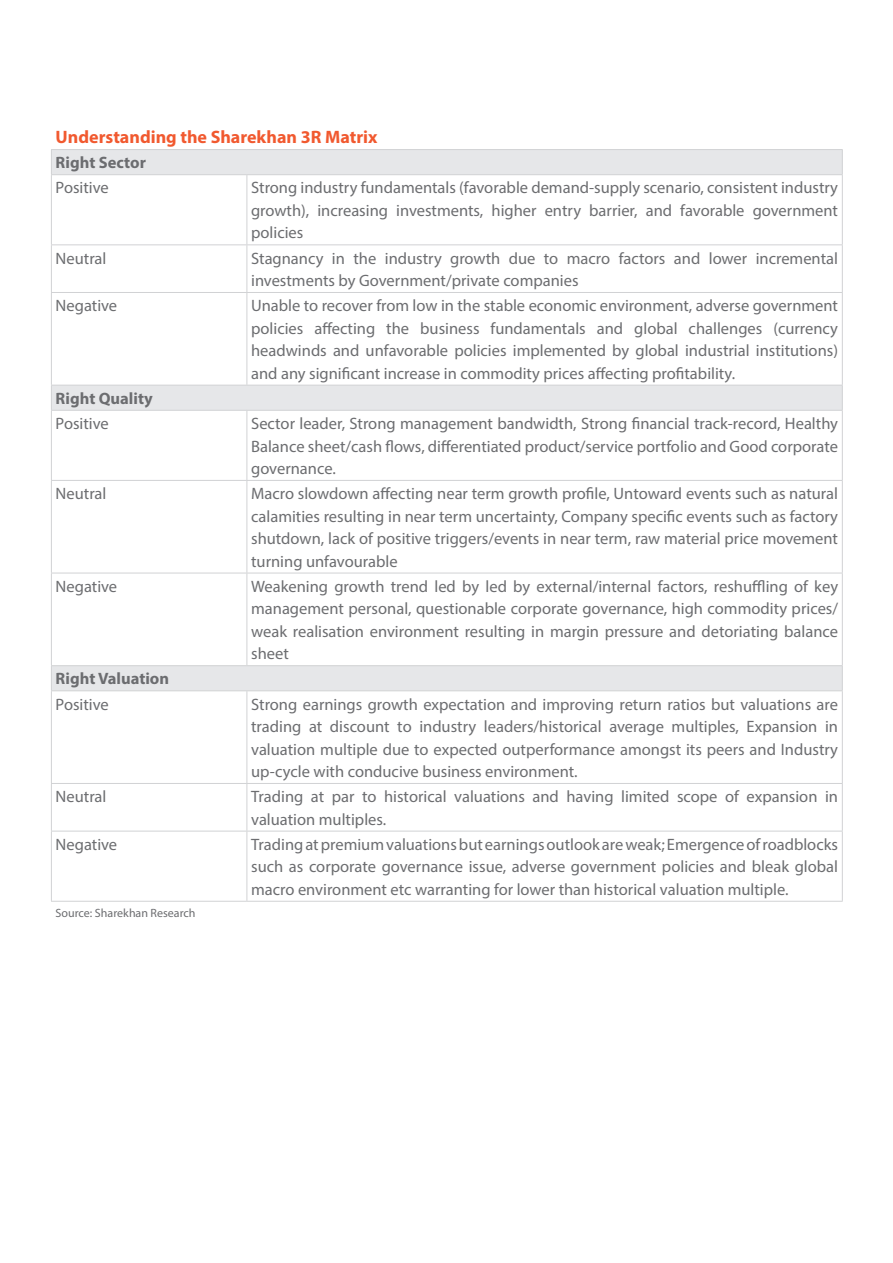
<style>
.page{position:relative;width:893px;height:1263px;background:#fff}
.page>*{position:absolute;margin:0;border:0;box-sizing:border-box;transform-origin:0 0}
.t1{font:700 18px "Myriad Pro";color:#f1592f}
.t2{font:16.5px/22.5px "Myriad Pro";color:#6c6d70;text-align:justify}
.t3{font:700 16.5px "Myriad Pro";color:#6c6d70}
.t4{font:12px "Myriad Pro";color:#6c6d70}
</style>
<div class="page">
<svg style="left:52px;top:150px;width:790px;height:540px"></svg>
<hr style="left:51px;top:174px;width:196px;height:1px;background:#d1d2d4">
<hr style="left:247px;top:174px;width:596px;height:1px;background:#d1d2d4">
<hr style="left:51px;top:244px;width:196px;height:1px;background:#d1d2d4">
<hr style="left:247px;top:244px;width:596px;height:1px;background:#d1d2d4">
<hr style="left:51px;top:292px;width:196px;height:1px;background:#d1d2d4">
<hr style="left:247px;top:292px;width:596px;height:1px;background:#d1d2d4">
<hr style="left:51px;top:410px;width:196px;height:1px;background:#d1d2d4">
<hr style="left:247px;top:410px;width:596px;height:1px;background:#d1d2d4">
<hr style="left:51px;top:480px;width:196px;height:1px;background:#d1d2d4">
<hr style="left:247px;top:480px;width:596px;height:1px;background:#d1d2d4">
<hr style="left:51px;top:573px;width:196px;height:1px;background:#d1d2d4">
<hr style="left:247px;top:573px;width:596px;height:1px;background:#d1d2d4">
<hr style="left:51px;top:690px;width:196px;height:1px;background:#d1d2d4">
<hr style="left:247px;top:690px;width:596px;height:1px;background:#d1d2d4">
<hr style="left:51px;top:783px;width:196px;height:1px;background:#d1d2d4">
<hr style="left:247px;top:783px;width:596px;height:1px;background:#d1d2d4">
<hr style="left:51px;top:831px;width:196px;height:1px;background:#d1d2d4">
<hr style="left:247px;top:831px;width:596px;height:1px;background:#d1d2d4">
<hr style="left:51px;top:149px;width:196px;height:1px;background:#d1d2d4">
<svg style="left:51px;top:150px;width:1px;height:24px"></svg>
<hr style="left:247px;top:149px;width:596px;height:1px;background:#d1d2d4">
<svg style="left:842px;top:150px;width:1px;height:24px"></svg>
<hr style="left:51px;top:175px;width:1px;height:69px;background:#d1d2d4">
<hr style="left:842px;top:175px;width:1px;height:69px;background:#d1d2d4">
<hr style="left:51px;top:245px;width:1px;height:47px;background:#d1d2d4">
<hr style="left:842px;top:245px;width:1px;height:47px;background:#d1d2d4">
<hr style="left:51px;top:293px;width:1px;height:92px;background:#d1d2d4">
<hr style="left:842px;top:293px;width:1px;height:92px;background:#d1d2d4">
<svg style="left:51px;top:386px;width:1px;height:24px"></svg>
<svg style="left:842px;top:386px;width:1px;height:24px"></svg>
<hr style="left:51px;top:411px;width:1px;height:69px;background:#d1d2d4">
<hr style="left:842px;top:411px;width:1px;height:69px;background:#d1d2d4">
<hr style="left:51px;top:481px;width:1px;height:92px;background:#d1d2d4">
<hr style="left:842px;top:481px;width:1px;height:92px;background:#d1d2d4">
<hr style="left:51px;top:573px;width:1px;height:92px;background:#d1d2d4">
<hr style="left:842px;top:573px;width:1px;height:92px;background:#d1d2d4">
<svg style="left:51px;top:666px;width:1px;height:24px"></svg>
<svg style="left:842px;top:666px;width:1px;height:24px"></svg>
<hr style="left:51px;top:691px;width:1px;height:92px;background:#d1d2d4">
<hr style="left:842px;top:691px;width:1px;height:92px;background:#d1d2d4">
<hr style="left:51px;top:784px;width:1px;height:47px;background:#d1d2d4">
<hr style="left:842px;top:784px;width:1px;height:47px;background:#d1d2d4">
<hr style="left:51px;top:831px;width:1px;height:70px;background:#d1d2d4">
<hr style="left:842px;top:831px;width:1px;height:70px;background:#d1d2d4">
<hr style="left:51px;top:901px;width:196px;height:1px;background:#d1d2d4">
<hr style="left:247px;top:901px;width:596px;height:1px;background:#d1d2d4">
<hr style="left:51px;top:385px;width:196px;height:1px;background:#d1d2d4">
<hr style="left:247px;top:385px;width:596px;height:1px;background:#d1d2d4">
<hr style="left:51px;top:665px;width:196px;height:1px;background:#d1d2d4">
<hr style="left:247px;top:665px;width:596px;height:1px;background:#d1d2d4">
<hr style="left:247px;top:175px;width:1px;height:69px;background:#d1d2d4">
<hr style="left:247px;top:245px;width:1px;height:47px;background:#d1d2d4">
<hr style="left:247px;top:293px;width:1px;height:92px;background:#d1d2d4">
<hr style="left:247px;top:411px;width:1px;height:69px;background:#d1d2d4">
<hr style="left:247px;top:481px;width:1px;height:92px;background:#d1d2d4">
<hr style="left:247px;top:573px;width:1px;height:92px;background:#d1d2d4">
<hr style="left:247px;top:691px;width:1px;height:92px;background:#d1d2d4">
<hr style="left:247px;top:784px;width:1px;height:47px;background:#d1d2d4">
<hr style="left:247px;top:831px;width:1px;height:70px;background:#d1d2d4">
<p class="t1" style="left:56px;top:125px;width:323px">Understanding the Sharekhan 3R Matrix</p>
<p class="t3" style="left:56px;top:152px;width:92px">Right Sector</p>
<p class="t2" style="left:56px;top:176px;width:55px">Positive</p>
<p class="t2" style="left:251px;top:176px;width:588px">Strong industry fundamentals (favorable demand-supply scenario, consistent industry growth), increasing investments, higher entry barrier, and favorable government policies</p>
<p class="t2" style="left:56px;top:247px;width:52px">Neutral</p>
<p class="t2" style="left:251px;top:247px;width:588px">Stagnancy in the industry growth due to macro factors and lower incremental investments by Government/private companies</p>
<p class="t2" style="left:56px;top:294px;width:63px">Negative</p>
<p class="t2" style="left:251px;top:294px;width:588px">Unable to recover from low in the stable economic environment, adverse government policies affecting the business fundamentals and global challenges (currency headwinds and unfavorable policies implemented by global industrial institutions) and any significant increase in commodity prices affecting profitability.</p>
<p class="t3" style="left:56px;top:388px;width:99px">Right Quality</p>
<p class="t2" style="left:56px;top:412px;width:55px">Positive</p>
<p class="t2" style="left:251px;top:412px;width:588px">Sector leader, Strong management bandwidth, Strong financial track-record, Healthy Balance sheet/cash flows, differentiated product/service portfolio and Good corporate governance.</p>
<p class="t2" style="left:56px;top:482px;width:52px">Neutral</p>
<p class="t2" style="left:251px;top:482px;width:588px">Macro slowdown affecting near term growth profile, Untoward events such as natural calamities resulting in near term uncertainty, Company specific events such as factory shutdown, lack of positive triggers/events in near term, raw material price movement turning unfavourable</p>
<p class="t2" style="left:56px;top:575px;width:63px">Negative</p>
<p class="t2" style="left:251px;top:575px;width:588px">Weakening growth trend led by led by external/internal factors, reshuffling of key management personal, questionable corporate governance, high commodity prices/ weak realisation environment resulting in margin pressure and detoriating balance sheet</p>
<p class="t3" style="left:56px;top:668px;width:115px">Right Valuation</p>
<p class="t2" style="left:56px;top:692px;width:55px">Positive</p>
<p class="t2" style="left:251px;top:692px;width:588px">Strong earnings growth expectation and improving return ratios but valuations are trading at discount to industry leaders/historical average multiples, Expansion in valuation multiple due to expected outperformance amongst its peers and Industry up-cycle with conducive business environment.</p>
<p class="t2" style="left:56px;top:785px;width:52px">Neutral</p>
<p class="t2" style="left:251px;top:785px;width:588px">Trading at par to historical valuations and having limited scope of expansion in valuation multiples.</p>
<p class="t2" style="left:56px;top:833px;width:63px">Negative</p>
<p class="t2" style="left:251px;top:833px;width:588px">Trading at premium valuations but earnings outlook are weak; Emergence of roadblocks such as corporate governance issue, adverse government policies and bleak global macro environment etc warranting for lower than historical valuation multiple.</p>
<p class="t4" style="left:56px;top:905px;width:141px">Source: Sharekhan Research</p>
</div>
